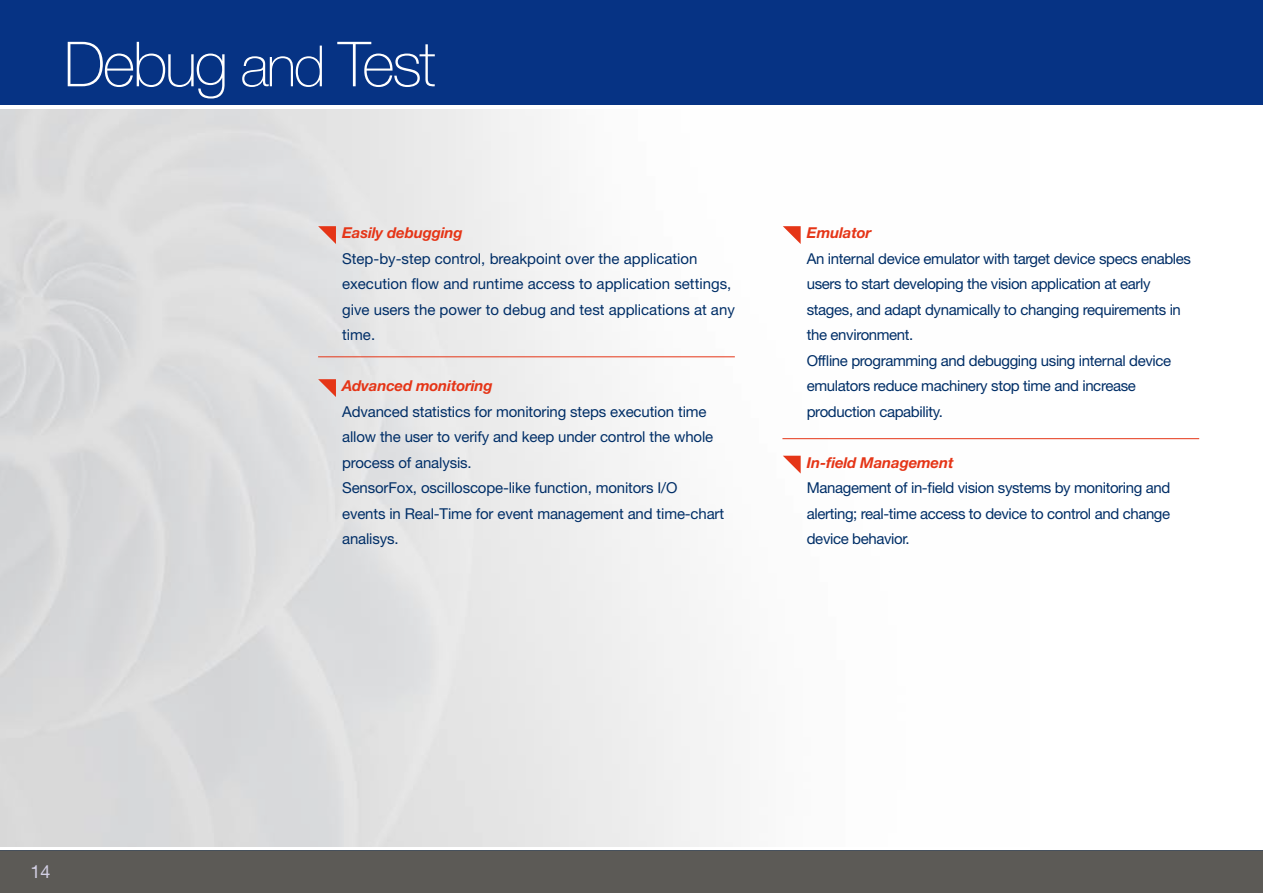
<style>
.page{position:relative;width:1263px;height:893px;background:#fff}
.page>*{position:absolute;margin:0;border:0;box-sizing:border-box;transform-origin:0 0}
.t1{font:100 62.25px "Helvetica Neue LT Std";letter-spacing:-.04em;color:#fff}
.t2{font:18px "Helvetica Neue LT Std";color:#d3d0e5}
.t3{font:15px/25.5px "Helvetica Neue LT Std";letter-spacing:-.01em;color:#002e67}
.t4{font:italic 700 15px "Helvetica Neue LT Std";letter-spacing:-.01em;color:#e53517}
.s1{font-size:57px}
</style>
<div class="page">
<div style="left:0;top:0;width:1263px;height:105px;background:#063384"></div>
<div style="left:0;top:850px;width:1263px;height:43px;background:#5c5a56"></div>
<svg style="left:318px;top:226px;width:18px;height:18px"></svg>
<svg style="left:318px;top:379px;width:18px;height:18px"></svg>
<svg style="left:783px;top:226px;width:18px;height:18px"></svg>
<svg style="left:783px;top:456px;width:18px;height:18px"></svg>
<hr style="left:782px;top:438px;width:417px;height:1px;background:#e53517">
<hr style="left:318px;top:356px;width:417px;height:1px;background:#e53517">
<h1 class="t1" style="left:64px;top:29px;width:373px">Debug <span class="s1">and</span> Test</h1>
<p class="t4" style="left:342px;top:223px;width:122px">Easily debugging</p>
<p class="t3" style="left:342px;top:245px;width:394px">Step-by-step control, breakpoint over the application execution flow and runtime access to application settings, give users the power to debug and test applications at any time.</p>
<p class="t4" style="left:342px;top:376px;width:152px">Advanced monitoring</p>
<p class="t3" style="left:342px;top:398px;width:384px">Advanced statistics for monitoring steps execution time allow the user to verify and keep under control the whole process of analysis.<br>SensorFox, oscilloscope-like function, monitors I/O events in Real-Time for event management and time-chart analisys.</p>
<p class="t4" style="left:807px;top:223px;width:66px">Emulator</p>
<p class="t3" style="left:807px;top:245px;width:386px">An internal device emulator with target device specs enables users to start developing the vision application at early stages, and adapt dynamically to changing requirements in the environment.<br>Offline programming and debugging using internal device emulators reduce machinery stop time and increase production capability.</p>
<p class="t4" style="left:807px;top:453px;width:148px">In-field Management</p>
<p class="t3" style="left:807px;top:475px;width:365px;text-align:justify">Management of in-field vision systems by monitoring and alerting; real-time access to device to control and change device behavior.</p>
<p class="t2" style="left:30px;top:861px;width:22px">14</p>
</div>
